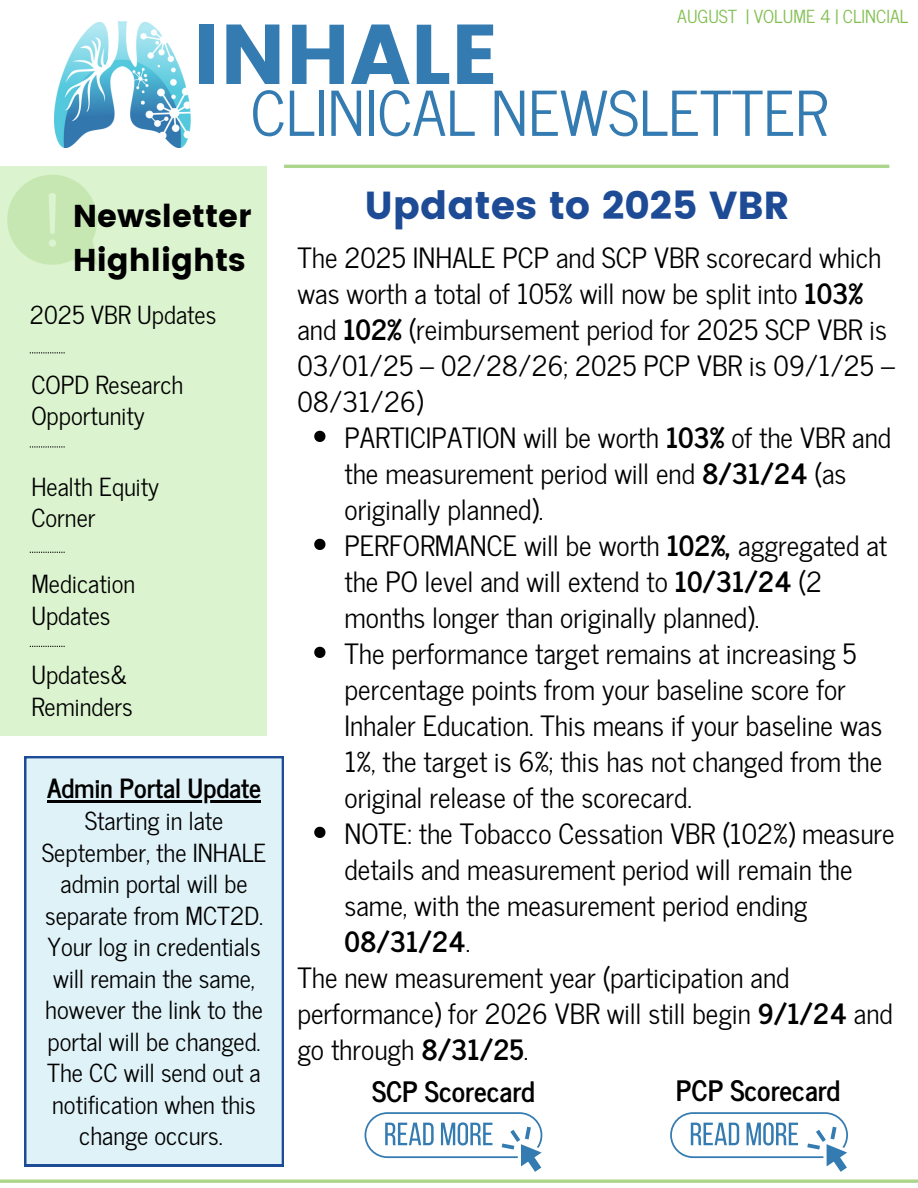
<style>
.page{position:relative;width:918px;height:1188px;background:#fff}
.page>*{position:absolute;margin:0;border:0;box-sizing:border-box;transform-origin:0 0}
.t1{font:84.45px "Poppins";color:#347bb1}
.t2{font:61.2px "News Cycle";color:#347bb1}
.t3{font:39px "Poppins";color:#1e4b96}
.t4{font:31.5px/43.8px "Poppins";color:#000}
.t5{font:700 27.9px "News Cycle";color:#000}
.t6{font:27.75px/36px "News Cycle";color:#000}
.t7{font:700 26.25px "News Cycle";color:#000}
.t8{font:24.75px/31.5px "News Cycle";color:#000}
.t9{font:17.85px "News Cycle";color:#81bf50}
.s1{font-weight:700}
</style>
<div class="page">
<div style="left:0;top:167px;width:267px;height:569px;background:#dbf4cf"></div>
<img style="left:54px;top:22px;width:137px;height:126px">
<hr style="left:284px;top:165px;width:605px;height:3px;background:#acd68b">
<svg style="left:7px;top:175px;width:90px;height:90px"></svg>
<svg style="left:30px;top:446px;width:35px;height:1px"></svg>
<svg style="left:30px;top:352px;width:35px;height:1px"></svg>
<svg style="left:30px;top:552px;width:35px;height:1px"></svg>
<svg style="left:30px;top:646px;width:35px;height:1px"></svg>
<hr style="left:0;top:1180px;width:918px;height:3px;background:#acd68b">
<svg style="left:314px;top:431px;width:11px;height:11px"></svg>
<svg style="left:314px;top:539px;width:11px;height:11px"></svg>
<svg style="left:314px;top:647px;width:11px;height:11px"></svg>
<svg style="left:314px;top:827px;width:11px;height:11px"></svg>
<svg style="left:365px;top:1112px;width:177px;height:60px"></svg>
<svg style="left:670px;top:1112px;width:178px;height:60px"></svg>
<div style="left:24px;top:756px;width:260px;height:410px;background:#dff2f8"></div>
<hr style="left:47px;top:800px;width:214px;height:2px;background:#000">
<p class="t1" style="left:193px;top:5px;width:308px">INHALE</p>
<p class="t9" style="left:677px;top:1px;width:233px">AUGUST | VOLUME 4 | CLINCIAL</p>
<h6 class="t2" style="left:251px;top:59px;width:578px">CLINICAL NEWSLETTER</h6>
<p class="t4" style="left:73px;top:194px;width:180px">Newsletter<br>Highlights</p>
<p class="t8" style="left:30px;top:298px;width:188px">2025 VBR Updates</p>
<p class="t8" style="left:31px;top:367px;width:154px">COPD Research<br>Opportunity</p>
<p class="t8" style="left:31px;top:469px;width:129px">Health Equity<br>Corner</p>
<p class="t8" style="left:31px;top:567px;width:105px">Medication<br>Updates</p>
<h3 class="t8" style="left:31px;top:658px;width:103px">Updates&amp;<br>Reminders</h3>
<p class="t7" style="left:47px;top:765px;width:215px">Admin Portal Update</p>
<p class="t8" style="left:42px;top:804px;width:226px;text-align:center">Starting in late<br>September, the INHALE admin portal will be separate from MCT2D.<br>Your log in credentials will remain the same, however the link to the portal will be changed.<br>The CC will send out a notification when this change occurs.</p>
<p class="t3" style="left:364px;top:183px;width:427px">Updates to 2025 VBR</p>
<h1 class="t6" style="left:297px;top:238px;width:599px">The 2025 INHALE PCP and SCP VBR scorecard which was worth a total of 105% will now be split into <span class="s1">103% </span>and <span class="s1">102%</span> (reimbursement period for 2025 SCP VBR is 03/01/25 – 02/28/26; 2025 PCP VBR is 09/1/25 – 08/31/26)</h1>
<p class="t6" style="left:345px;top:418px;width:548px">PARTICIPATION will be worth <span class="s1">103%</span> of the VBR and the measurement period will end <span class="s1">8/31/24</span> (as originally planned).</p>
<h2 class="t6" style="left:345px;top:526px;width:544px">PERFORMANCE will be worth <span class="s1">102%,</span> aggregated at the PO level and will extend to <span class="s1">10/31/24</span> (2 months longer than originally planned).</h2>
<p class="t6" style="left:345px;top:634px;width:539px">The performance target remains at increasing 5 percentage points from your baseline score for Inhaler Education. This means if your baseline was 1%, the target is 6%; this has not changed from the original release of the scorecard.</p>
<h4 class="t6" style="left:345px;top:814px;width:552px">NOTE: the Tobacco Cessation VBR (102%) measure details and measurement period will remain the same, with the measurement period ending <span class="s1">08/31/24</span>.</h4>
<p class="t6" style="left:297px;top:958px;width:597px">The new measurement year (participation and performance) for 2026 VBR will still begin <span class="s1">9/1/24</span> and go through <span class="s1">8/31/25</span>.</p>
<h6 class="t5" style="left:372px;top:1067px;width:164px">SCP Scorecard</h6>
<h5 class="t5" style="left:676px;top:1066px;width:166px">PCP Scorecard</h5>
</div>
